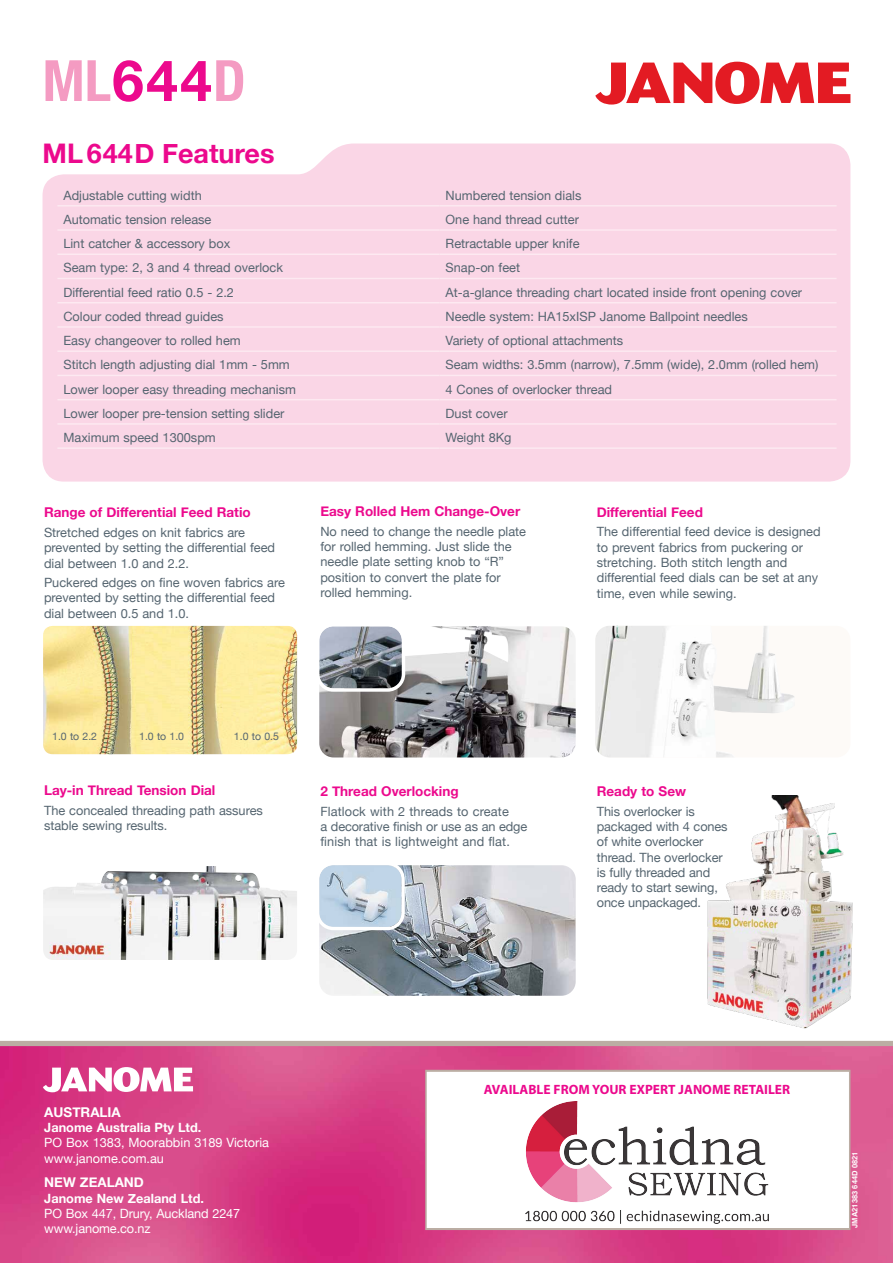
<style>
.page{position:relative;width:893px;height:1263px;background:#fff}
.page>*{position:absolute;margin:0;border:0;box-sizing:border-box;transform-origin:0 0}
.t1{font:700 condensed 57px "Helvetica Neue";color:#f49bc2}
.t2{font:700 27px "Helvetica Neue";color:#ec098d}
.t3{font:700 13.5px "Helvetica Neue";color:#ec098d}
.t4{font:700 13.5px "Myriad Pro";color:#ec098d}
.t5{font:700 13.5px "Helvetica Neue";color:#fff}
.t6{font:12.75px/15.3px "Helvetica Neue";color:#556570}
.t7{font:12.75px/15.3px "Helvetica Neue";color:#fff}
.t8{font:700 12.75px "Helvetica Neue";color:#fff}
.t9{font:10.5px "Helvetica Neue";color:#556570}
.t10{font:700 7.5px "Helvetica";color:#fff}
.s1{font-stretch:normal;color:#ec098d}
</style>
<div class="page">
<img style="left:0;top:1046px;width:893px;height:217px">
<div style="left:0;top:1041px;width:893px;height:5px;background:#bbada3"></div>
<div style="left:425px;top:1070px;width:426px;height:160px;background:#fff;border:2px solid #bbada3"></div>
<svg style="left:43px;top:1067px;width:150px;height:25px"></svg>
<svg style="left:595px;top:62px;width:255px;height:43px"></svg>
<div style="left:595px;top:626px;width:255px;height:131px;background:#fdfaf7;border-radius:14px"></div>
<img style="left:595px;top:626px;width:199px;height:131px">
<img style="left:319px;top:626px;width:257px;height:131px">
<img style="left:319px;top:865px;width:257px;height:131px">
<div style="left:43px;top:144px;width:807px;height:338px;background:#fad6e6"></div>
<img style="left:43px;top:626px;width:254px;height:128px">
<img style="left:43px;top:866px;width:254px;height:94px">
<hr style="left:57px;top:205px;width:383px;height:2px;background:#fde9f1">
<hr style="left:440px;top:302px;width:397px;height:1px;background:#fde9f1">
<hr style="left:57px;top:375px;width:383px;height:1px;background:#fde9f1">
<hr style="left:57px;top:229px;width:383px;height:2px;background:#fde9f1">
<hr style="left:440px;top:326px;width:397px;height:2px;background:#fde9f1">
<hr style="left:57px;top:399px;width:383px;height:1px;background:#fde9f1">
<hr style="left:57px;top:253px;width:383px;height:2px;background:#fde9f1">
<hr style="left:57px;top:278px;width:383px;height:1px;background:#fde9f1">
<hr style="left:440px;top:350px;width:397px;height:2px;background:#fde9f1">
<hr style="left:57px;top:423px;width:383px;height:2px;background:#fde9f1">
<hr style="left:57px;top:447px;width:383px;height:2px;background:#fde9f1">
<hr style="left:440px;top:205px;width:397px;height:2px;background:#fde9f1">
<hr style="left:440px;top:375px;width:397px;height:1px;background:#fde9f1">
<hr style="left:440px;top:229px;width:397px;height:2px;background:#fde9f1">
<hr style="left:57px;top:302px;width:383px;height:1px;background:#fde9f1">
<hr style="left:440px;top:399px;width:397px;height:1px;background:#fde9f1">
<hr style="left:440px;top:253px;width:397px;height:2px;background:#fde9f1">
<hr style="left:440px;top:278px;width:397px;height:1px;background:#fde9f1">
<hr style="left:57px;top:326px;width:383px;height:2px;background:#fde9f1">
<hr style="left:57px;top:350px;width:383px;height:2px;background:#fde9f1">
<hr style="left:440px;top:423px;width:397px;height:2px;background:#fde9f1">
<hr style="left:440px;top:447px;width:397px;height:2px;background:#fde9f1">
<img style="left:319px;top:626px;width:83px;height:62px">
<div style="left:316px;top:623px;width:89px;height:69px;border:3px solid #fff;border-radius:16px"></div>
<img style="left:319px;top:865px;width:82px;height:62px">
<div style="left:316px;top:862px;width:89px;height:68px;border:3px solid #fff;border-radius:16px"></div>
<img style="left:707px;top:795px;width:146px;height:234px">
<img style="left:525px;top:1102px;width:243px;height:121px">
<h1 class="t1" style="left:43px;top:46px;width:205px">ML<span class="s1">644</span>D</h1>
<h2 class="t2" style="left:43px;top:133px;width:234px">ML 644D Features</h2>
<p class="t6" style="left:63px;top:188px;width:140px">Adjustable cutting width</p>
<p class="t6" style="left:446px;top:188px;width:137px">Numbered tension dials</p>
<p class="t6" style="left:63px;top:212px;width:150px">Automatic tension release</p>
<p class="t6" style="left:446px;top:212px;width:135px">One hand thread cutter</p>
<p class="t6" style="left:63px;top:237px;width:168px">Lint catcher &amp; accessory box</p>
<p class="t6" style="left:446px;top:237px;width:135px">Retractable upper knife</p>
<p class="t6" style="left:63px;top:261px;width:221px">Seam type: 2, 3 and 4 thread overlock</p>
<p class="t6" style="left:446px;top:261px;width:76px">Snap-on feet</p>
<p class="t6" style="left:63px;top:285px;width:172px">Differential feed ratio 0.5 - 2.2</p>
<p class="t6" style="left:446px;top:285px;width:358px">At-a-glance threading chart located inside front opening cover</p>
<p class="t6" style="left:63px;top:309px;width:162px">Colour coded thread guides</p>
<p class="t6" style="left:446px;top:309px;width:304px">Needle system: HA15xISP Janome Ballpoint needles</p>
<p class="t6" style="left:63px;top:334px;width:179px">Easy changeover to rolled hem</p>
<p class="t6" style="left:446px;top:334px;width:179px">Variety of optional attachments</p>
<p class="t6" style="left:63px;top:358px;width:228px">Stitch length adjusting dial 1mm - 5mm</p>
<p class="t6" style="left:446px;top:358px;width:374px">Seam widths: 3.5mm (narrow), 7.5mm (wide), 2.0mm (rolled hem)</p>
<p class="t6" style="left:63px;top:382px;width:234px">Lower looper easy threading mechanism</p>
<p class="t6" style="left:446px;top:382px;width:168px">4 Cones of overlocker thread</p>
<p class="t6" style="left:63px;top:406px;width:223px">Lower looper pre-tension setting slider</p>
<p class="t6" style="left:446px;top:406px;width:63px">Dust cover</p>
<p class="t6" style="left:63px;top:431px;width:154px">Maximum speed 1300spm</p>
<p class="t6" style="left:446px;top:431px;width:67px">Weight 8Kg</p>
<p class="t3" style="left:44px;top:502px;width:208px">Range of Differential Feed Ratio</p>
<p class="t6" style="left:44px;top:526px;width:233px">Stretched edges on knit fabrics are prevented by setting the differential feed dial between 1.0 and 2.2.</p>
<p class="t6" style="left:44px;top:576px;width:242px">Puckered edges on fine woven fabrics are prevented by setting the differential feed dial between 0.5 and 1.0.</p>
<p class="t3" style="left:320px;top:501px;width:201px">Easy Rolled Hem Change-Over</p>
<p class="t6" style="left:320px;top:524px;width:207px">No need to change the needle plate for rolled hemming. Just slide the needle plate setting knob to “R” position to convert the plate for rolled hemming.</p>
<p class="t9" style="left:52px;top:729px;width:46px">1.0 to 2.2</p>
<p class="t9" style="left:139px;top:729px;width:46px">1.0 to 1.0</p>
<p class="t9" style="left:234px;top:729px;width:46px">1.0 to 0.5</p>
<p class="t3" style="left:44px;top:779px;width:173px">Lay-in Thread Tension Dial</p>
<p class="t6" style="left:44px;top:803px;width:220px">The concealed threading path assures stable sewing results.</p>
<p class="t3" style="left:320px;top:781px;width:140px">2 Thread Overlocking</p>
<p class="t6" style="left:320px;top:804px;width:208px">Flatlock with 2 threads to create<br>a decorative finish or use as an edge finish that is lightweight and flat.</p>
<p class="t3" style="left:597px;top:501px;width:108px">Differential Feed</p>
<p class="t6" style="left:597px;top:525px;width:225px">The differential feed device is designed to prevent fabrics from puckering or stretching. Both stitch length and differential feed dials can be set at any time, even while sewing.</p>
<p class="t3" style="left:597px;top:781px;width:91px">Ready to Sew</p>
<p class="t6" style="left:597px;top:804px;width:132px">This overlocker is packaged with 4 cones of white overlocker thread. The overlocker is fully threaded and ready to start sewing, once unpackaged.</p>
<p class="t5" style="left:44px;top:1101px;width:78px">AUSTRALIA</p>
<p class="t8" style="left:44px;top:1117px;width:159px">Janome Australia Pty Ltd.</p>
<p class="t7" style="left:44px;top:1136px;width:226px">PO Box 1383, Moorabbin 3189 Victoria www.janome.com.au</p>
<p class="t5" style="left:44px;top:1172px;width:101px">NEW ZEALAND</p>
<p class="t8" style="left:44px;top:1188px;width:161px">Janome New Zealand Ltd.</p>
<p class="t7" style="left:44px;top:1206px;width:198px">PO Box 447, Drury, Auckland 2247 www.janome.co.nz</p>
<p class="t4" style="left:484px;top:1080px;width:308px">AVAILABLE FROM YOUR EXPERT JANOME RETAILER</p>
<p class="t10" style="left:849px;top:1228px;width:78px;rotate:-90deg">JMA21383 644D 0821</p>
</div>
